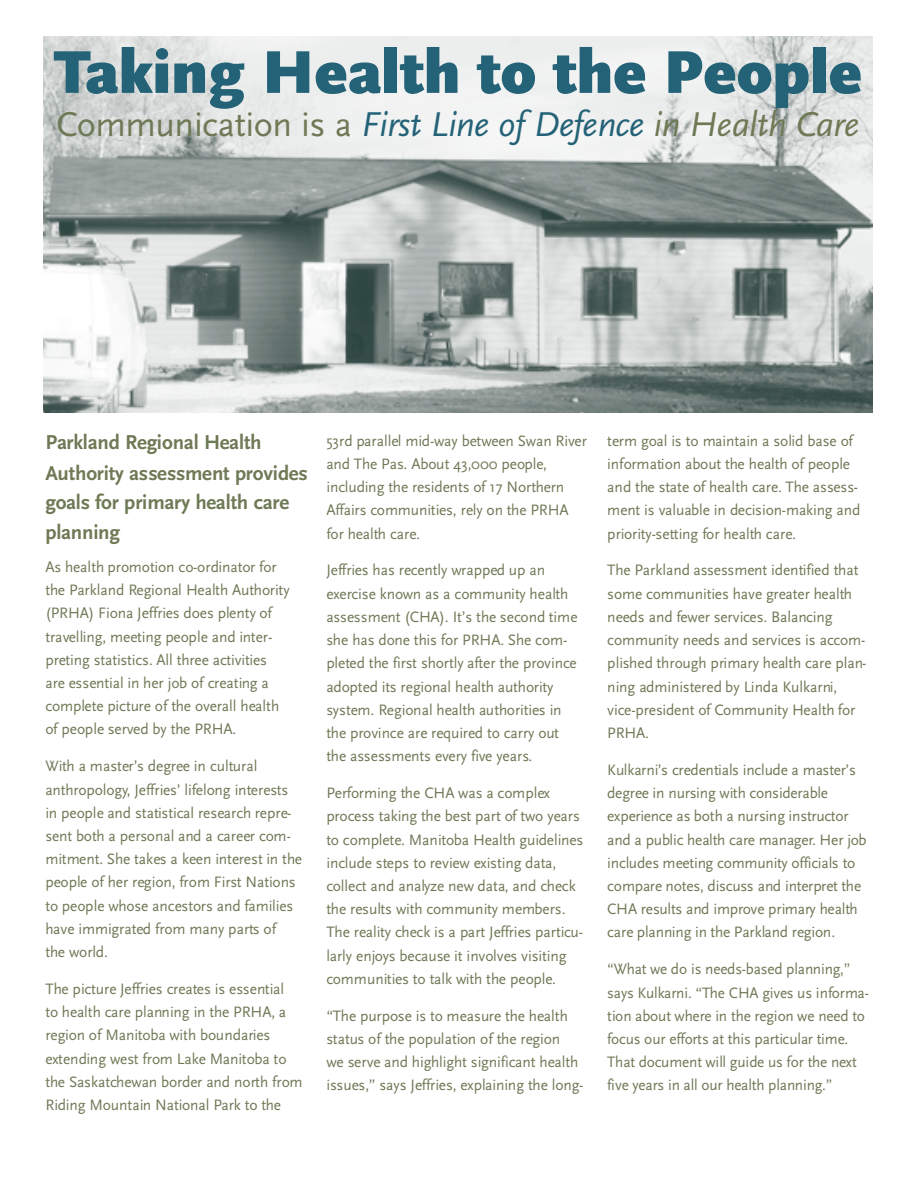
<style>
.page{position:relative;width:918px;height:1188px;background:#fff}
.page>*{position:absolute;margin:0;border:0;box-sizing:border-box;transform-origin:0 0}
.t1{font:900 63px "Scala Sans";color:#246277}
.t2{font:italic 36px "Scala Sans";letter-spacing:-.01em;color:#246277}
.t3{font:700 21px/30px "Scala Sans";letter-spacing:-.01em;color:#6e7956}
.t4{font:15.75px/23.2px "Scala Sans";color:#6e7956}
.s1{font-style:normal;color:#6e7956}
.s2{color:#6e7956}
</style>
<div class="page">
<img style="left:44px;top:36px;width:829px;height:376px">
<h1 class="t1" style="left:53px;top:47px;width:810px">Taking Health to the People</h1>
<h2 class="t2" style="left:56px;top:109px;width:805px"><span class="s1">Communication is a</span> First Line of Defence <span class="s2">in Health Ca re</span></h2>
<h3 class="t3" style="left:45px;top:429px;width:264px">Parkland Regional Health<br>Authority assessment provides goals for primary health care<br>p la n n in g</h3>
<p class="t4" style="left:45px;top:556px;width:246px">As health promotion co-ordinator for the Parkland Regional Health Authority (PRHA) Fiona Jeffries does plenty of travelling, meeting people and inter&shy;preting statistics. All three activities are essential in her job of creating a complete picture of the overall health of people served by the PRHA.</p>
<p class="t4" style="left:45px;top:756px;width:258px">With a master’s degree in cultural<br>a n th ro p o lo g y, Jeffries’ lifelong interests in people and statistical research repre&shy;sent both a personal and a career com&shy;mitment. She takes a keen interest in the people of her region, from First Nations to people whose ancestors and families have immigrated from many parts of<br>the world.</p>
<p class="t4" style="left:45px;top:978px;width:259px">The picture Jeffries creates is essential<br>to health care planning in the PRHA, a region of Manitoba with boundaries extending west from Lake Manitoba to the Saskatchewan border and north from Riding Mountain National Park to the</p>
<p class="t4" style="left:327px;top:430px;width:262px">53rd parallel mid-way between Swan River and The Pas. About 43,000 people, including the residents of 17 Northern Affairs communities, rely on the PRHA for health care.</p>
<p class="t4" style="left:327px;top:560px;width:253px">Jeffries has recently wrapped up an exercise known as a community health assessment (CHA). It’s the second time she has done this for PRHA. She com&shy;pleted the first shortly after the province adopted its regional health authority system. Regional health authorities in the province are required to carry out the assessments every five years.</p>
<p class="t4" style="left:327px;top:783px;width:258px">Performing the CHA was a complex process taking the best part of two years to complete. Manitoba Health guidelines include steps to review existing data, collect and analyze new data, and check the results with community members.<br>The reality check is a part Jeffries particu&shy;larly enjoys because it involves visiting communities to talk with the people.</p>
<p class="t4" style="left:327px;top:1005px;width:258px">“The purpose is to measure the health status of the population of the region<br>we serve and highlight significant health issues,” says Jeffries, explaining the long-</p>
<p class="t4" style="left:607px;top:430px;width:255px">term goal is to maintain a solid base of information about the health of people and the state of health care. The assess&shy;ment is valuable in decision-making and priority-setting for health care.</p>
<p class="t4" style="left:607px;top:560px;width:261px">The Parkland assessment identified that some communities have greater health needs and fewer services. Balancing community needs and services is accom&shy;plished through primary health care plan&shy;ning administered by Linda Kulkarni, vice-president of Community Health for P R H A .</p>
<p class="t4" style="left:607px;top:759px;width:261px">Kulkarni’s credentials include a master’s degree in nursing with considerable experience as both a nursing instructor and a public health care manager. Her job includes meeting community officials to compare notes, discuss and interpret the CHA results and improve primary health care planning in the Parkland region.</p>
<p class="t4" style="left:607px;top:959px;width:263px">“What we do is needs-based planning,” says Kulkarni. “The CHA gives us informa&shy;tion about where in the region we need to focus our efforts at this particular time.<br>That document will guide us for the next five years in all our health planning.”</p>
</div>
